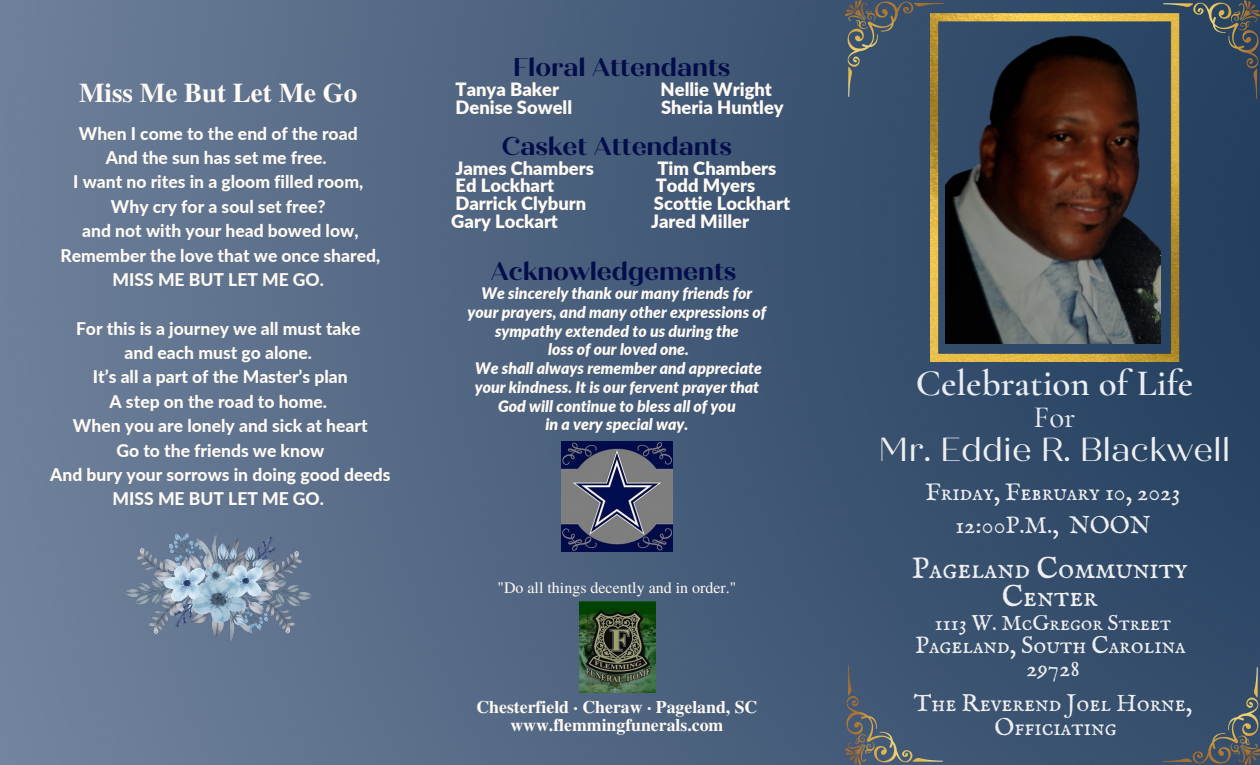
<style>
.page{position:relative;width:1260px;height:765px;background:#fff}
.page>*{position:absolute;margin:0;border:0;box-sizing:border-box;transform-origin:0 0}
.t1{font:600 37.12px "Cormorant Garamond";color:#e9edf4}
.t2{font:33.38px "Quiche Display";color:#efefef}
.t3{font:500 30.88px "Cormorant Garamond";color:#e9edf4}
.t4{font:30.12px/28.9px "IM FELL English SC";color:#efefef;text-align:center}
.t5{font:700 27px "Te X Gyre Termes";color:#fffaf4}
.t6{font:700 25.62px "Quiche Display";color:#030d4a}
.t7{font:24.12px/23.5px "IM FELL English SC";color:#efefef;text-align:center}
.t8{font:21.62px "IM FELL English SC";color:#efefef}
.t9{font:900 18.38px "Lato";color:#fffaf4}
.t10{font:700 17.75px/18.1px "Te X Gyre Termes";color:#fffaf4;text-align:center}
.t11{font:800 17.5px/24.4px "Lato";color:#fffaf4;text-align:center}
.t12{font:16px "Te X Gyre Termes";color:#fffaf4}
.t13{font:italic 900 15.88px/18.8px "Lato";color:#fffaf4;text-align:center}
</style>
<div class="page">
<img style="left:0;top:0;width:1260px;height:765px">
<img style="left:579px;top:601px;width:76px;height:91px">
<img style="left:562px;top:441px;width:110px;height:111px">
<img style="left:1163px;top:0;width:97px;height:98px">
<img style="left:1162px;top:667px;width:98px;height:97px">
<img style="left:846px;top:666px;width:96px;height:98px">
<img style="left:845px;top:0;width:99px;height:97px">
<img style="left:930px;top:13px;width:249px;height:348px">
<img style="left:125px;top:533px;width:186px;height:108px">
<h3 class="t5" style="left:79px;top:72px;width:280px">Miss Me But Let Me Go</h3>
<p class="t11" style="left:60px;top:121px;width:321px">When I come to the end of the road<br>And the sun has set me free.<br>I want no rites in a gloom filled room,<br>Why cry for a soul set free?<br>and not with your head bowed low,<br>Remember the love that we once shared,<br>MISS ME BUT LET ME GO.</p>
<p class="t11" style="left:50px;top:316px;width:342px">For this is a journey we all must take<br>and each must go alone.<br>It’s all a part of the Master’s plan<br>A step on the road to home.<br>When you are lonely and sick at heart<br>Go to the friends we know<br>And bury your sorrows in doing good deeds<br>MISS ME BUT LET ME GO.</p>
<h3 class="t6" style="left:513px;top:52px;width:219px">Floral Attendants</h3>
<p class="t9" style="left:456px;top:78px;width:105px">Tanya Baker</p>
<p class="t9" style="left:661px;top:78px;width:113px">Nellie Wright</p>
<p class="t9" style="left:456px;top:95px;width:118px">Denise Sowell</p>
<p class="t9" style="left:661px;top:95px;width:124px">Sheria Huntley</p>
<h3 class="t6" style="left:502px;top:131px;width:232px">Casket Attendants</h3>
<p class="t9" style="left:456px;top:156px;width:140px">James Chambers</p>
<p class="t9" style="left:657px;top:156px;width:120px">Tim Chambers</p>
<p class="t9" style="left:456px;top:174px;width:100px">Ed Lockhart</p>
<p class="t9" style="left:656px;top:174px;width:101px">Todd Myers</p>
<p class="t9" style="left:456px;top:192px;width:132px">Darrick Clyburn</p>
<p class="t9" style="left:654px;top:192px;width:138px">Scottie Lockhart</p>
<p class="t9" style="left:451px;top:210px;width:108px">Gary Lockart</p>
<p class="t9" style="left:651px;top:210px;width:99px">Jared Miller</p>
<h3 class="t6" style="left:491px;top:255px;width:247px">Acknowledgements</h3>
<p class="t13" style="left:468px;top:284px;width:300px">We sincerely thank our many friends for your prayers, and many other expressions of sympathy extended to us during the<br>loss of our loved one.<br>We shall always remember and appreciate your kindness. It is our fervent prayer that God will continue to bless all of you<br>in a very special way.</p>
<p class="t12" style="left:497px;top:576px;width:240px">"Do all things decently and in order."</p>
<p class="t10" style="left:476px;top:697px;width:282px">Chesterfield · Cheraw · Pageland, SC www.flemmingfunerals.com</p>
<h1 class="t1" style="left:916px;top:360px;width:279px">Celebration of Life</h1>
<h3 class="t3" style="left:1034px;top:398px;width:43px">For</h3>
<h2 class="t2" style="left:879px;top:430px;width:354px">Mr. Eddie R. Blackwell</h2>
<h3 class="t7" style="left:926px;top:477px;width:256px;line-height:33.5px">Friday, February 10, 2023<br>12:00P.M., NOON</h3>
<h3 class="t4" style="left:912px;top:555px;width:277px">Pageland Community<br>Center</h3>
<p class="t8" style="left:935px;top:610px;width:238px">1113 W. McGregor Street</p>
<h3 class="t7" style="left:915px;top:634px;width:272px">Pageland, South Carolina<br>29728</h3>
<h3 class="t7" style="left:914px;top:693px;width:280px">The Reverend Joel Horne,<br>Officiating</h3>
</div>
